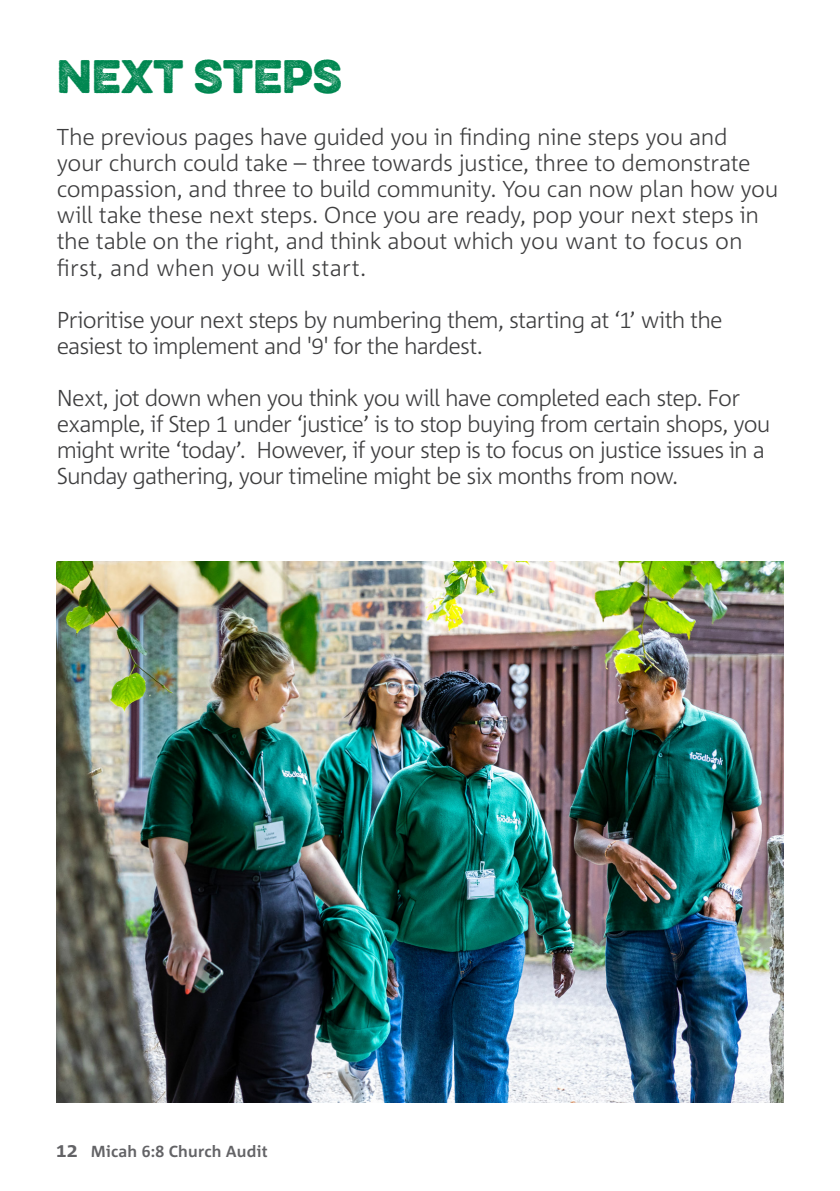
<style>
.page{position:relative;width:840px;height:1191px;background:#fff}
.page>*{position:absolute;margin:0;border:0;box-sizing:border-box;transform-origin:0 0}
.Heading_One{font:42px "Eveleth Dot";color:#008751}
.body_copy_11_5pt_14pt_corpid_light_bulle{font:300 23px/26px "Corpid C1";letter-spacing:-.03em;color:#3e3e3f}
.t1{font:700 16px "Corpid C1";letter-spacing:.015em;color:#636366}
.s1{font-size:20px}
</style>
<div class="page">
<img style="left:57px;top:561px;width:725px;height:541px">
<p class="Heading_One" style="left:57px;top:45px;width:287px">NEXT STEPS</p>
<p class="body_copy_11_5pt_14pt_corpid_light_bulle" style="left:57px;top:124px;width:722px">The previous pages have guided you in finding nine steps you and your church could take – three towards justice, three to demonstrate compassion, and three to build community. You can now plan how you will take these next steps. Once you are ready, pop your next steps in the table on the right, and think about which you want to focus on first, and when you will start.</p>
<p class="body_copy_11_5pt_14pt_corpid_light_bulle" style="left:57px;top:306px;width:667px">Prioritise your next steps by numbering them, starting at ‘1’ with the easiest to implement and '9' for the hardest.</p>
<p class="body_copy_11_5pt_14pt_corpid_light_bulle" style="left:57px;top:384px;width:715px">Next, jot down when you think you will have completed each step. For example, if Step 1 under ‘justice’ is to stop buying from certain shops, you might write ‘today’. However, if your step is to focus on justice issues in a Sunday gathering, your timeline might be six months from now.</p>
<p class="t1" style="left:56px;top:1141px;width:213px"><span class="s1">12</span> Micah 6:8 Church Audit</p>
</div>
